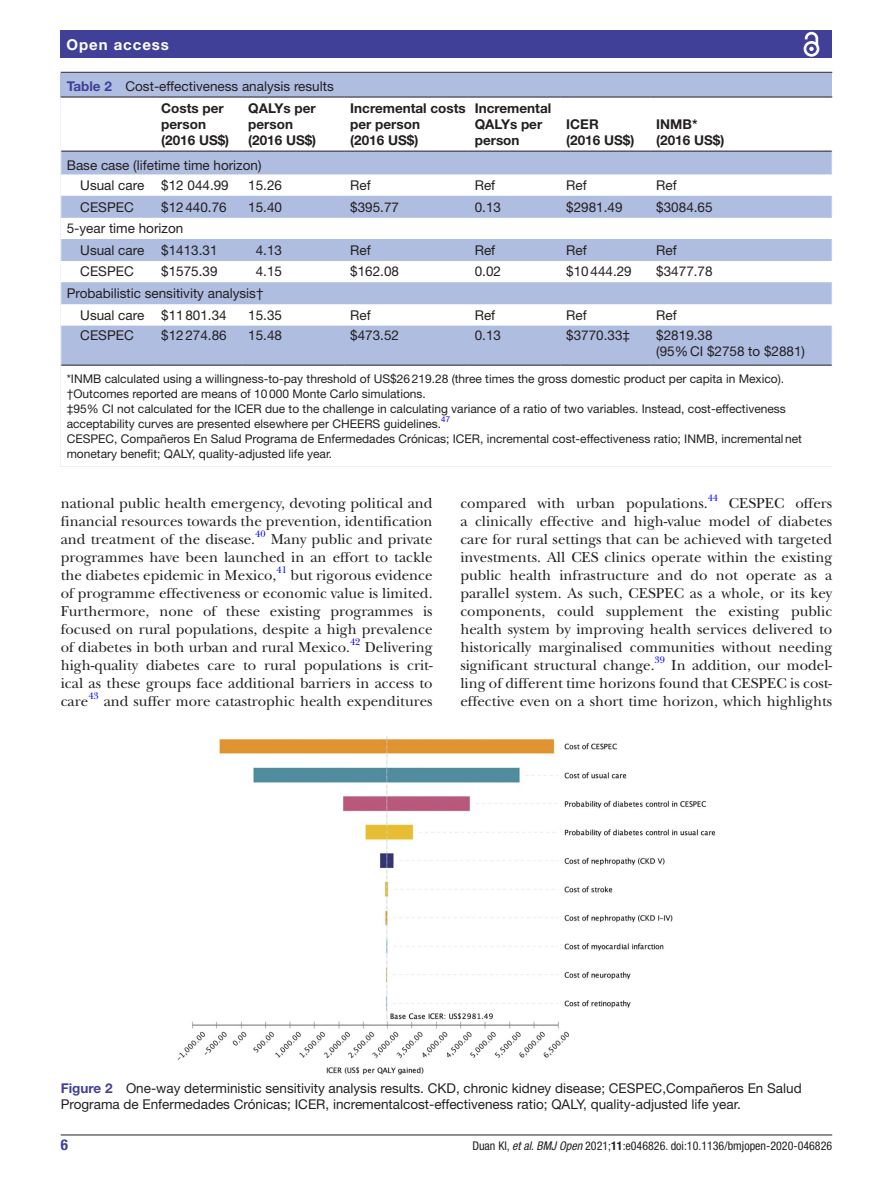
<style>
.page{position:relative;width:893px;height:1191px;background:#fff}
.page>*{position:absolute;margin:0;border:0;box-sizing:border-box;transform-origin:0 0}
.t1{font:15px/18px "New Baskerville";color:#231f20;text-align:justify}
.t2{font:700 15px "Helvetica Neue LT Std";letter-spacing:.065em;color:#fff}
.t3{font:700 condensed 15px "Helvetica Neue LT Std";color:#414099}
.t4{font:13.5px/21.6px "Helvetica Neue LT Std";color:#231f20}
.t5{font:700 13.5px/16.2px "Helvetica Neue LT Std";color:#231f20}
.t6{font:12px/15px "Helvetica Neue LT Std";color:#231f20}
.t7{font:condensed 12px "Helvetica Neue LT Std";color:#231f20}
.t8{font:9.9px "New Baskerville";color:#00f}
.t9{font:7.95px "Helvetica Neue LT Std";color:#00f}
.s1{font-weight:700;color:#414099}
.s2{font-weight:700}
.s3{font-style:italic}
</style>
<div class="page">
<hr style="left:61px;top:1134px;width:771px;height:1px;background:#231f20">
<div style="left:61px;top:31px;width:771px;height:27px;background:#414099"></div>
<svg style="left:803px;top:31px;width:17px;height:26px"></svg>
<div style="left:61px;top:73px;width:771px;height:394px;background:#afbde1"></div>
<hr style="left:61px;top:72px;width:771px;height:1px;background:#231f20">
<div style="left:61px;top:98px;width:771px;height:369px;background:#fff"></div>
<svg style="left:61px;top:152px;width:771px;height:213px"></svg>
<hr style="left:61px;top:97px;width:94px;height:1px;background:#231f20">
<hr style="left:61px;top:151px;width:94px;height:1px;background:#231f20">
<hr style="left:155px;top:97px;width:87px;height:1px;background:#231f20">
<hr style="left:155px;top:151px;width:87px;height:1px;background:#231f20">
<hr style="left:242px;top:97px;width:102px;height:1px;background:#231f20">
<hr style="left:242px;top:151px;width:102px;height:1px;background:#231f20">
<hr style="left:344px;top:97px;width:125px;height:1px;background:#231f20">
<hr style="left:344px;top:151px;width:125px;height:1px;background:#231f20">
<hr style="left:469px;top:97px;width:91px;height:1px;background:#231f20">
<hr style="left:469px;top:151px;width:91px;height:1px;background:#231f20">
<hr style="left:560px;top:97px;width:90px;height:1px;background:#231f20">
<hr style="left:560px;top:151px;width:90px;height:1px;background:#231f20">
<hr style="left:650px;top:97px;width:182px;height:1px;background:#231f20">
<hr style="left:650px;top:151px;width:182px;height:1px;background:#231f20">
<hr style="left:155px;top:365px;width:87px;height:1px;background:#231f20">
<hr style="left:242px;top:365px;width:102px;height:1px;background:#231f20">
<hr style="left:344px;top:365px;width:125px;height:1px;background:#231f20">
<hr style="left:469px;top:365px;width:91px;height:1px;background:#231f20">
<hr style="left:560px;top:365px;width:90px;height:1px;background:#231f20">
<hr style="left:650px;top:365px;width:182px;height:1px;background:#231f20">
<hr style="left:61px;top:365px;width:94px;height:1px;background:#231f20">
<svg style="left:60px;top:151px;width:1px;height:175px"></svg>
<hr style="left:67px;top:382px;width:765px;height:1px;background:#fff">
<hr style="left:67px;top:397px;width:765px;height:1px;background:#fff">
<hr style="left:67px;top:427px;width:765px;height:1px;background:#fff">
<hr style="left:67px;top:457px;width:765px;height:1px;background:#fff">
<img style="left:177px;top:736px;width:539px;height:339px">
<p class="t2" style="left:66px;top:35px;width:104px">Open access</p>
<p class="t4" style="left:161px;top:75px;width:174px;line-height:22px;text-indent:-94px"><span class="s1">Table 2</span> Cost-effectiveness analysis results<br><span class="s2">Costs per</span></p>
<p class="t5" style="left:161px;top:116px;width:70px">person (2016 US$)</p>
<p class="t5" style="left:248px;top:99px;width:70px">QALYs per person (2016 US$)</p>
<p class="t5" style="left:350px;top:99px;width:117px">Incremental costs per person<br>(2016 US$)</p>
<p class="t5" style="left:475px;top:99px;width:78px">Incremental<br>QALYs per person</p>
<p class="t5" style="left:566px;top:116px;width:70px">ICER (2016 US$)</p>
<p class="t5" style="left:656px;top:116px;width:70px">INMB* (2016 US$)</p>
<p class="t4" style="left:80px;top:155px;width:183px;line-height:20.1px;text-indent:-14px">Base case (lifetime time horizon)<br>Usual care</p>
<p class="t4" style="left:161px;top:174px;width:69px">$12 044.99</p>
<p class="t4" style="left:248px;top:174px;width:35px">15.26</p>
<p class="t4" style="left:350px;top:174px;width:22px">Ref</p>
<p class="t4" style="left:475px;top:174px;width:22px">Ref</p>
<p class="t4" style="left:566px;top:174px;width:22px">Ref</p>
<p class="t4" style="left:656px;top:174px;width:22px">Ref</p>
<p class="t4" style="left:80px;top:196px;width:55px">CESPEC</p>
<p class="t4" style="left:161px;top:196px;width:67px">$12440.76</p>
<p class="t4" style="left:248px;top:196px;width:35px">15.40</p>
<p class="t4" style="left:350px;top:196px;width:50px">$395.77</p>
<p class="t4" style="left:475px;top:196px;width:28px">0.13</p>
<p class="t4" style="left:566px;top:196px;width:58px">$2981.49</p>
<p class="t4" style="left:656px;top:196px;width:58px">$3084.65</p>
<p class="t4" style="left:80px;top:217px;width:105px;text-indent:-14px">5-year time horizon<br>Usual care</p>
<p class="t4" style="left:161px;top:239px;width:58px">$1413.31</p>
<p class="t4" style="left:256px;top:239px;width:28px">4.13</p>
<p class="t4" style="left:350px;top:239px;width:22px">Ref</p>
<p class="t4" style="left:475px;top:239px;width:22px">Ref</p>
<p class="t4" style="left:566px;top:239px;width:22px">Ref</p>
<p class="t4" style="left:656px;top:239px;width:22px">Ref</p>
<p class="t4" style="left:80px;top:261px;width:55px">CESPEC</p>
<p class="t4" style="left:161px;top:261px;width:58px">$1575.39</p>
<p class="t4" style="left:256px;top:261px;width:28px">4.15</p>
<p class="t4" style="left:350px;top:261px;width:50px">$162.08</p>
<p class="t4" style="left:475px;top:261px;width:28px">0.02</p>
<p class="t4" style="left:566px;top:261px;width:67px">$10444.29</p>
<p class="t4" style="left:656px;top:261px;width:58px">$3477.78</p>
<p class="t4" style="left:80px;top:282px;width:185px;text-indent:-14px">Probabilistic sensitivity analysis†<br>Usual care</p>
<p class="t4" style="left:161px;top:304px;width:67px">$11801.34</p>
<p class="t4" style="left:248px;top:304px;width:35px">15.35</p>
<p class="t4" style="left:350px;top:304px;width:22px">Ref</p>
<p class="t4" style="left:475px;top:304px;width:22px">Ref</p>
<p class="t4" style="left:566px;top:304px;width:22px">Ref</p>
<p class="t4" style="left:656px;top:304px;width:22px">Ref</p>
<p class="t4" style="left:80px;top:324px;width:55px">CESPEC</p>
<p class="t4" style="left:161px;top:324px;width:67px">$12274.86</p>
<p class="t4" style="left:248px;top:324px;width:35px">15.48</p>
<p class="t4" style="left:350px;top:324px;width:50px">$473.52</p>
<p class="t4" style="left:475px;top:324px;width:28px">0.13</p>
<p class="t4" style="left:566px;top:324px;width:65px">$3770.33‡</p>
<p class="t4" style="left:656px;top:327px;width:150px;line-height:16.2px">$2819.38<br>(95%CI $2758 to $2881)</p>
<p class="t6" style="left:67px;top:371px;width:721px">*INMB calculated using a willingness-to-pay threshold of US$26219.28 (three times the gross domestic product per capita in Mexico). †Outcomes reported are means of 10000 Monte Carlo simulations.<br>‡95% CI not calculated for the ICER due to the challenge in calculating variance of a ratio of two variables. Instead, cost-effectiveness acceptability curves are presented elsewhere per CHEERS guidelines.</p>
<p class="t9" style="left:441px;top:415px;width:10px">47</p>
<p class="t6" style="left:67px;top:431px;width:737px">CESPEC, Compañeros En Salud Programa de Enfermedades Crónicas; ICER, incremental cost-effectiveness ratio; INMB, incrementalnet monetary benefit; QALY, quality-adjusted life year.</p>
<p class="t1" style="left:61px;top:494px;width:373px">national public health emergency, devoting political and financial resources towards the prevention, identification and treatment of the disease.</p>
<p class="t8" style="left:255px;top:528px;width:12px">40</p>
<p class="t1" style="left:61px;top:530px;width:373px;text-indent:210px">Many public and private programmes have been launched in an effort to tackle the diabetes epidemic in Mexico,</p>
<p class="t8" style="left:277px;top:564px;width:12px">41</p>
<p class="t1" style="left:61px;top:566px;width:373px;text-indent:230px">but rigorous evidence of programme effectiveness or economic value is limited.<br>Furthermore, none of these existing programmes is focused on rural populations, despite a high prevalence of diabetes in both urban and rural Mexico.</p>
<p class="t8" style="left:350px;top:636px;width:12px">42</p>
<p class="t1" style="left:61px;top:638px;width:373px;text-indent:304px">Delivering high-quality diabetes care to rural populations is crit&shy;ical as these groups face additional barriers in access to care</p>
<p class="t8" style="left:88px;top:690px;width:12px">43</p>
<p class="t1" style="left:104px;top:692px;width:330px">and suffer more catastrophic health expenditures</p>
<p class="t1" style="left:460px;top:494px;width:249px">compared with urban populations.</p>
<p class="t8" style="left:708px;top:492px;width:12px">44</p>
<p class="t1" style="left:460px;top:494px;width:373px;text-indent:269px">CESPEC offers a clinically effective and high-value model of diabetes care for rural settings that can be achieved with targeted investments. All CES clinics operate within the existing public health infrastructure and do not operate as a parallel system. As such, CESPEC as a whole, or its key components, could supplement the existing public health system by improving health services delivered to historically marginalised communities without needing significant structural change.</p>
<p class="t8" style="left:655px;top:654px;width:12px">39</p>
<p class="t1" style="left:460px;top:656px;width:373px;text-indent:211px">In addition, our model&shy;ling of different time horizons found that CESPEC is cost&shy;effective even on a short time horizon, which highlights</p>
<p class="t4" style="left:61px;top:1080px;width:742px;line-height:16.2px"><span class="s1">Figure 2</span> One-way deterministic sensitivity analysis results. CKD, chronic kidney disease; CESPEC,Compañeros En Salud<br>Programa de Enfermedades Crónicas; ICER, incrementalcost-effectiveness ratio; QALY, quality-adjusted life year.</p>
<p class="t3" style="left:61px;top:1135px;width:9px">6</p>
<p class="t7" style="left:472px;top:1138px;width:361px">Duan KI, <span class="s3">et al</span>. <span class="s3">BMJ Open</span> 2021;<span class="s2">11</span>:e046826. doi:10.1136/bmjopen-2020-046826</p>
</div>
